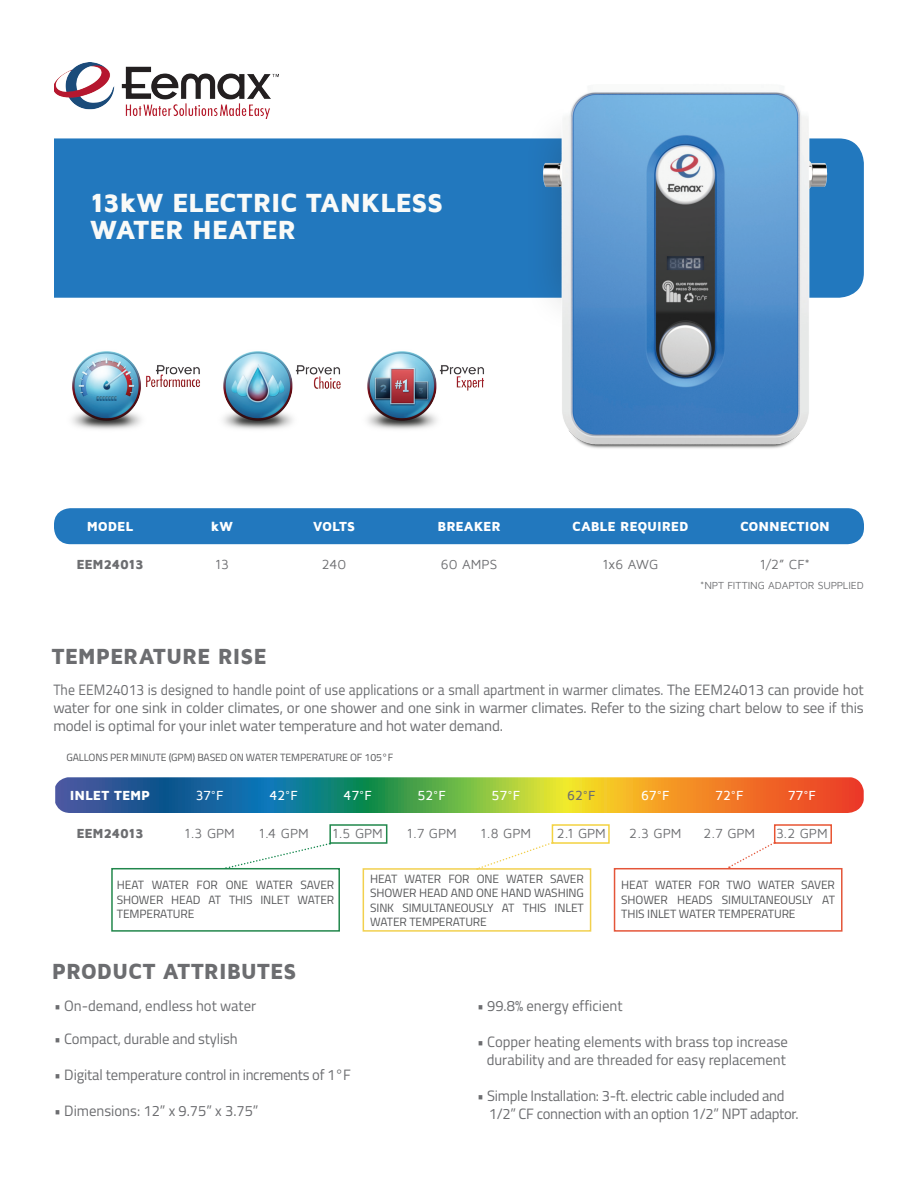
<style>
.page{position:relative;width:918px;height:1188px;background:#fff}
.page>*{position:absolute;margin:0;border:0;box-sizing:border-box;transform-origin:0 0}
.t1{font:900 27px "Maven Pro";letter-spacing:-.01em;color:#f9faf8}
.t2{font:900 22.5px "Maven Pro";letter-spacing:-.005em;color:#6c6d70}
.t3{font:15px/18px "Titillium";letter-spacing:-.01em;color:#6c6d70}
.t4{font:15px/18px "Titillium";letter-spacing:-.01em;color:#6c6d70;text-align:justify;scale:.92 1}
.t5{font:13.5px "Maven Pro";color:#6c6d70}
.t6{font:900 13.5px "Maven Pro";letter-spacing:-.005em;color:#fff}
.t7{font:500 13.5px "Maven Pro";letter-spacing:-.01em;color:#fff}
.t8{font:900 13.5px "Maven Pro";letter-spacing:-.005em;color:#6c6d70}
.t9{font:500 13.5px "Maven Pro";color:#6c6d70}
.t10{font:12px/14.4px "Titillium";letter-spacing:-.01em;color:#57585a;text-align:justify}
.t11{font:10.5px "Titillium";letter-spacing:-.01em;color:#57585a}
.t12{font:10.5px "Maven Pro";letter-spacing:-.015em;color:#6c6d70}
</style>
<div class="page">
<div style="left:54px;top:138px;width:810px;height:160px;background:#2278be"></div>
<div style="left:523px;top:101px;width:129px;height:235px;background:#231f20;opacity:.25"></div>
<svg style="left:55px;top:777px;width:809px;height:36px;background:#838959"></svg>
<div style="left:54px;top:508px;width:810px;height:36px;background:#2278be;border-radius:16px"></div>
<img style="left:529px;top:91px;width:313px;height:358px">
<div style="left:329px;top:824px;width:58px;height:20px;border:2px solid #20874b"></div>
<div style="left:552px;top:824px;width:58px;height:20px;border:2px solid #f3d240"></div>
<div style="left:774px;top:824px;width:58px;height:20px;border:2px solid #e85432"></div>
<div style="left:363px;top:868px;width:228px;height:64px;border:2px solid #f2d04e"></div>
<div style="left:614px;top:868px;width:229px;height:64px;border:2px solid #e45539"></div>
<div style="left:111px;top:868px;width:229px;height:64px;border:2px solid #22874c"></div>
<svg style="left:225px;top:843px;width:105px;height:27px"></svg>
<svg style="left:476px;top:842px;width:77px;height:28px"></svg>
<svg style="left:728px;top:842px;width:47px;height:27px"></svg>
<img style="left:223px;top:351px;width:118px;height:79px">
<img style="left:367px;top:351px;width:117px;height:79px">
<img style="left:72px;top:351px;width:128px;height:79px">
<img style="left:54px;top:62px;width:224px;height:56px">
<p class="t1" style="left:90px;top:188px;width:355px">13kW ELECTRIC TANKLESS</p>
<p class="t1" style="left:90px;top:215px;width:207px">WATER HEATER</p>
<p class="t6" style="left:211px;top:519px;width:24px">kW</p>
<p class="t6" style="left:313px;top:519px;width:44px">VOLTS</p>
<p class="t6" style="left:438px;top:519px;width:65px">BREAKER</p>
<p class="t6" style="left:572px;top:519px;width:118px">CABLE REQUIRED</p>
<p class="t6" style="left:740px;top:519px;width:91px">CONNECTION</p>
<p class="t6" style="left:87px;top:519px;width:48px">MODEL</p>
<p class="t8" style="left:76px;top:558px;width:69px">EEM24013</p>
<p class="t5" style="left:215px;top:558px;width:15px">13</p>
<p class="t5" style="left:322px;top:558px;width:26px">240</p>
<p class="t5" style="left:441px;top:558px;width:58px">60 AMPS</p>
<p class="t5" style="left:603px;top:558px;width:57px">1x6 AWG</p>
<p class="t5" style="left:760px;top:558px;width:52px">1/2” CF*</p>
<p class="t2" style="left:52px;top:644px;width:216px">TEMPERATURE RISE</p>
<p class="t12" style="left:700px;top:580px;width:165px">*NPT FITTING ADAPTOR SUPPLIED</p>
<p class="t4" style="left:53px;top:680px;width:883px">The EEM24013 is designed to handle point of use applications or a small apartment in warmer climates. The EEM24013 can provide hot water for one sink in colder climates, or one shower and one sink in warmer climates. Refer to the sizing chart below to see if this model is optimal for your inlet water temperature and hot water demand.</p>
<p class="t11" style="left:66px;top:749px;width:328px">GALLONS PER MINUTE (GPM) BASED ON WATER TEMPERATURE OF 105°F</p>
<p class="t6" style="left:70px;top:788px;width:82px">INLET TEMP</p>
<p class="t7" style="left:196px;top:788px;width:29px">37°F</p>
<p class="t7" style="left:270px;top:788px;width:30px">42°F</p>
<p class="t7" style="left:344px;top:788px;width:30px">47°F</p>
<p class="t7" style="left:418px;top:788px;width:30px">52°F</p>
<p class="t7" style="left:492px;top:788px;width:30px">57°F</p>
<p class="t9" style="left:567px;top:788px;width:30px">62°F</p>
<p class="t7" style="left:641px;top:788px;width:30px">67°F</p>
<p class="t7" style="left:715px;top:788px;width:30px">72°F</p>
<p class="t7" style="left:788px;top:788px;width:30px">77°F</p>
<p class="t8" style="left:76px;top:826px;width:69px">EEM24013</p>
<p class="t5" style="left:184px;top:827px;width:52px">1.3 GPM</p>
<p class="t5" style="left:259px;top:827px;width:51px">1.4 GPM</p>
<p class="t5" style="left:333px;top:827px;width:52px">1.5 GPM</p>
<p class="t5" style="left:407px;top:827px;width:52px">1.7 GPM</p>
<p class="t5" style="left:480px;top:827px;width:52px">1.8 GPM</p>
<p class="t5" style="left:557px;top:827px;width:51px">2.1 GPM</p>
<p class="t5" style="left:629px;top:827px;width:54px">2.3 GPM</p>
<p class="t5" style="left:703px;top:827px;width:53px">2.7 GPM</p>
<p class="t5" style="left:776px;top:827px;width:53px">3.2 GPM</p>
<p class="t10" style="left:117px;top:877px;width:219px">HEAT WATER FOR ONE WATER SAVER SHOWER HEAD AT THIS INLET WATER TEMPERATURE</p>
<p class="t10" style="left:370px;top:871px;width:215px">HEAT WATER FOR ONE WATER SAVER SHOWER HEAD AND ONE HAND WASHING SINK SIMULTANEOUSLY AT THIS INLET WATER TEMPERATURE</p>
<p class="t10" style="left:621px;top:877px;width:215px">HEAT WATER FOR TWO WATER SAVER SHOWER HEADS SIMULTANEOUSLY AT THIS INLET WATER TEMPERATURE</p>
<p class="t2" style="left:52px;top:959px;width:246px">PRODUCT ATTRIBUTES</p>
<p class="t3" style="left:54px;top:996px;width:204px">• On-demand, endless hot water</p>
<p class="t3" style="left:54px;top:1029px;width:185px">• Compact, durable and stylish</p>
<p class="t3" style="left:54px;top:1065px;width:298px">• Digital temperature control in increments of 1°F</p>
<p class="t3" style="left:54px;top:1101px;width:206px">• Dimensions: 12” x 9.75” x 3.75”</p>
<p class="t3" style="left:477px;top:996px;width:147px">• 99.8% energy efficient</p>
<p class="t3" style="left:477px;top:1032px;width:313px">• Copper heating elements with brass top increase</p>
<p class="t3" style="left:487px;top:1050px;width:301px">durability and are threaded for easy replacement</p>
<p class="t3" style="left:489px;top:1086px;width:311px;text-indent:-12px">• Simple Installation: 3-ft. electric cable included and<br>1/2” CF connection with an option 1/2” NPT adaptor.</p>
</div>
